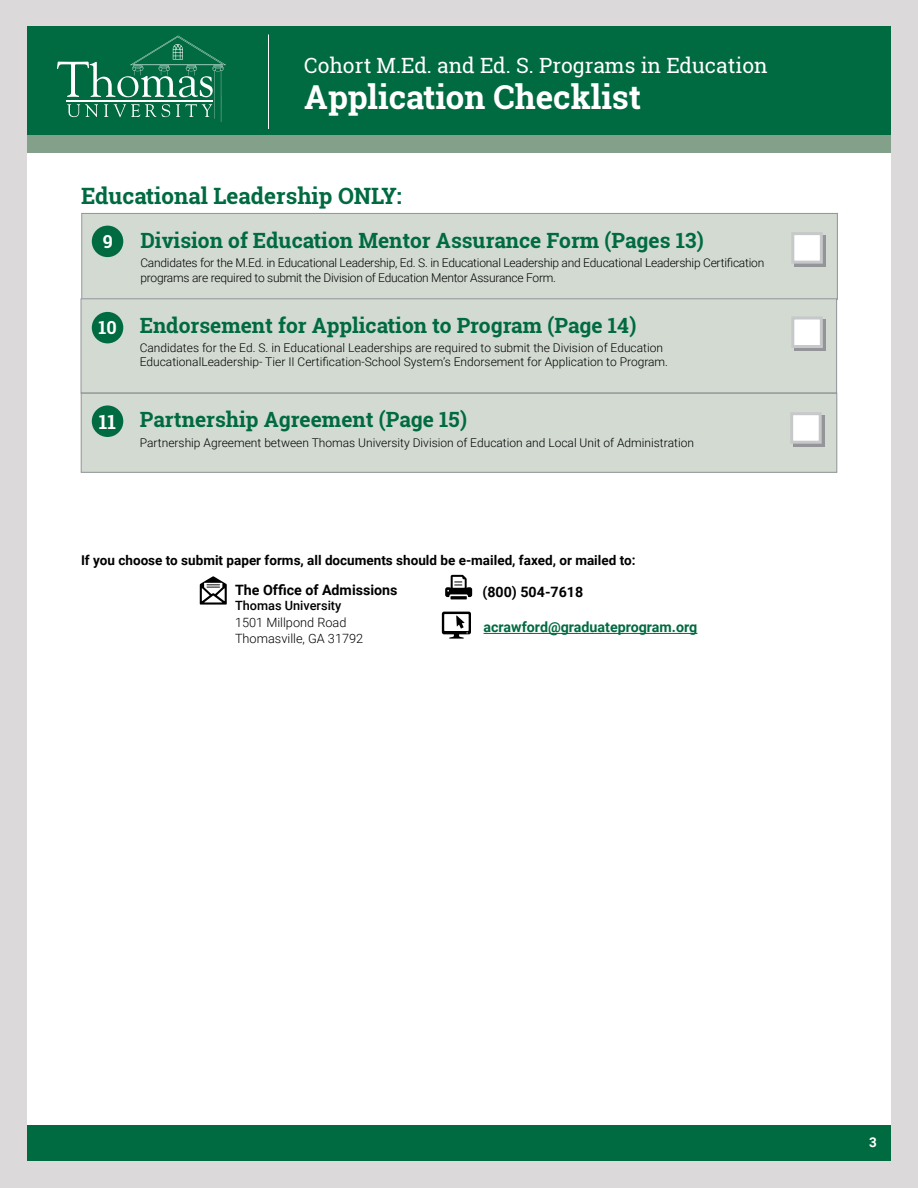
<style>
.page{position:relative;width:918px;height:1188px;background:#fff}
.page>*{position:absolute;margin:0;border:0;box-sizing:border-box;transform-origin:0 0}
.t1{font:700 33px "Roboto Slab";color:#fff}
.t2{font:700 22.5px "Roboto Slab";color:#006a41}
.t3{font:700 21px "Roboto Slab";color:#006a41}
.t4{font:21px "Roboto Slab";color:#fff}
.t5{font:700 19.5px "Roboto Slab";color:#fff}
.t6{font:700 18px "Roboto Slab";color:#fff}
.t7{font:700 14.25px "Roboto";color:#000}
.t8{font:700 14.25px "Roboto";color:#006a41}
.t9{font:700 13.5px "Roboto";color:#000}
.t10{font:700 13.5px "Roboto";color:#fff}
.t11{font:300 12.75px/16.5px "Roboto";color:#000}
.t12{font:500 12.75px "Roboto";color:#000}
.t13{font:300 12px/13.5px "Roboto";color:#000}
.t14{font:300 12px/15px "Roboto";letter-spacing:-.02em;color:#000}
</style>
<div class="page">
<div style="left:27px;top:1125px;width:864px;height:36px;background:#006a41"></div>
<div style="left:0;top:0;width:918px;height:1188px;border:27px solid #dbd9da"></div>
<div style="left:27px;top:26px;width:864px;height:118px;background:#006a41"></div>
<div style="left:27px;top:135px;width:864px;height:18px;background:#83a18a"></div>
<hr style="left:268px;top:34px;width:1px;height:95px;background:#fff">
<svg style="left:57px;top:36px;width:169px;height:86px"></svg>
<svg style="left:200px;top:576px;width:27px;height:29px"></svg>
<svg style="left:445px;top:575px;width:27px;height:24px"></svg>
<hr style="left:484px;top:633px;width:213px;height:1px;background:#006a41">
<svg style="left:442px;top:612px;width:29px;height:27px"></svg>
<div style="left:82px;top:213px;width:755px;height:86px;background:#d2dad2"></div>
<div style="left:82px;top:213px;width:756px;height:87px;border:1px solid #939598"></div>
<div style="left:92px;top:226px;width:31px;height:31px;background:#006a41;border-radius:50%"></div>
<div style="left:794px;top:235px;width:32px;height:32px;background:#939598"></div>
<div style="left:791px;top:232px;width:32px;height:32px;background:#fff;border:3px solid #c7c8ca"></div>
<div style="left:81px;top:299px;width:756px;height:94px;background:#d2dad2"></div>
<div style="left:81px;top:299px;width:756px;height:94px;border:1px solid #939598"></div>
<div style="left:92px;top:312px;width:31px;height:31px;background:#006a41;border-radius:50%"></div>
<div style="left:794px;top:320px;width:32px;height:31px;background:#939598"></div>
<div style="left:791px;top:316px;width:32px;height:32px;background:#fff;border:3px solid #c7c8ca"></div>
<div style="left:81px;top:393px;width:756px;height:79px;background:#d2dad2"></div>
<div style="left:81px;top:393px;width:756px;height:79px;border:1px solid #939598"></div>
<div style="left:92px;top:405px;width:31px;height:32px;background:#006a41;border-radius:50%"></div>
<div style="left:793px;top:415px;width:32px;height:32px;background:#939598"></div>
<div style="left:790px;top:412px;width:32px;height:32px;background:#fff;border:3px solid #c7c8ca"></div>
<h3 class="t4" style="left:304px;top:51px;width:465px">Cohort M.Ed. and Ed. S. Programs in Education</h3>
<h1 class="t1" style="left:304px;top:74px;width:338px">Application Checklist</h1>
<h2 class="t2" style="left:81px;top:180px;width:322px">Educational Leadership ONLY:</h2>
<h3 class="t6" style="left:103px;top:229px;width:12px">9</h3>
<h3 class="t3" style="left:140px;top:226px;width:565px">Division of Education Mentor Assurance Form (Pages 13)</h3>
<p class="t14" style="left:140px;top:255px;width:625px">Candidates for the M.Ed. in Educational Leadership, Ed. S. in Educational Leadership and Educational Leadership Certification programs are required to submit the Division of Education Mentor Assurance Form.</p>
<h3 class="t6" style="left:98px;top:315px;width:20px">10</h3>
<h3 class="t3" style="left:140px;top:311px;width:498px">Endorsement for Application to Program (Page 14)</h3>
<p class="t13" style="left:140px;top:341px;width:530px">Candidates for the Ed. S. in Educational Leaderships are required to submit the Division of Education<br>EducationalLeadership- Tier II Certification-School System’s Endorsement for Application to Program.</p>
<h3 class="t5" style="left:99px;top:408px;width:19px">11</h3>
<h3 class="t3" style="left:140px;top:405px;width:329px">Partnership Agreement (Page 15)</h3>
<p class="t13" style="left:140px;top:436px;width:556px">Partnership Agreement between Thomas University Division of Education and Local Unit of Administration</p>
<p class="t9" style="left:81px;top:551px;width:556px">If you choose to submit paper forms, all documents should be e-mailed, faxed, or mailed to:</p>
<p class="t7" style="left:235px;top:580px;width:164px">The Office of Admissions</p>
<p class="t12" style="left:235px;top:597px;width:108px">Thomas University</p>
<p class="t11" style="left:235px;top:613px;width:130px">1501 Millpond Road<br>Thomasville, GA 31792</p>
<p class="t7" style="left:482px;top:582px;width:102px">(800) 504-7618</p>
<p class="t8" style="left:484px;top:617px;width:215px">acrawford@graduateprogram.org</p>
<p class="t10" style="left:869px;top:1132px;width:9px">3</p>
</div>
